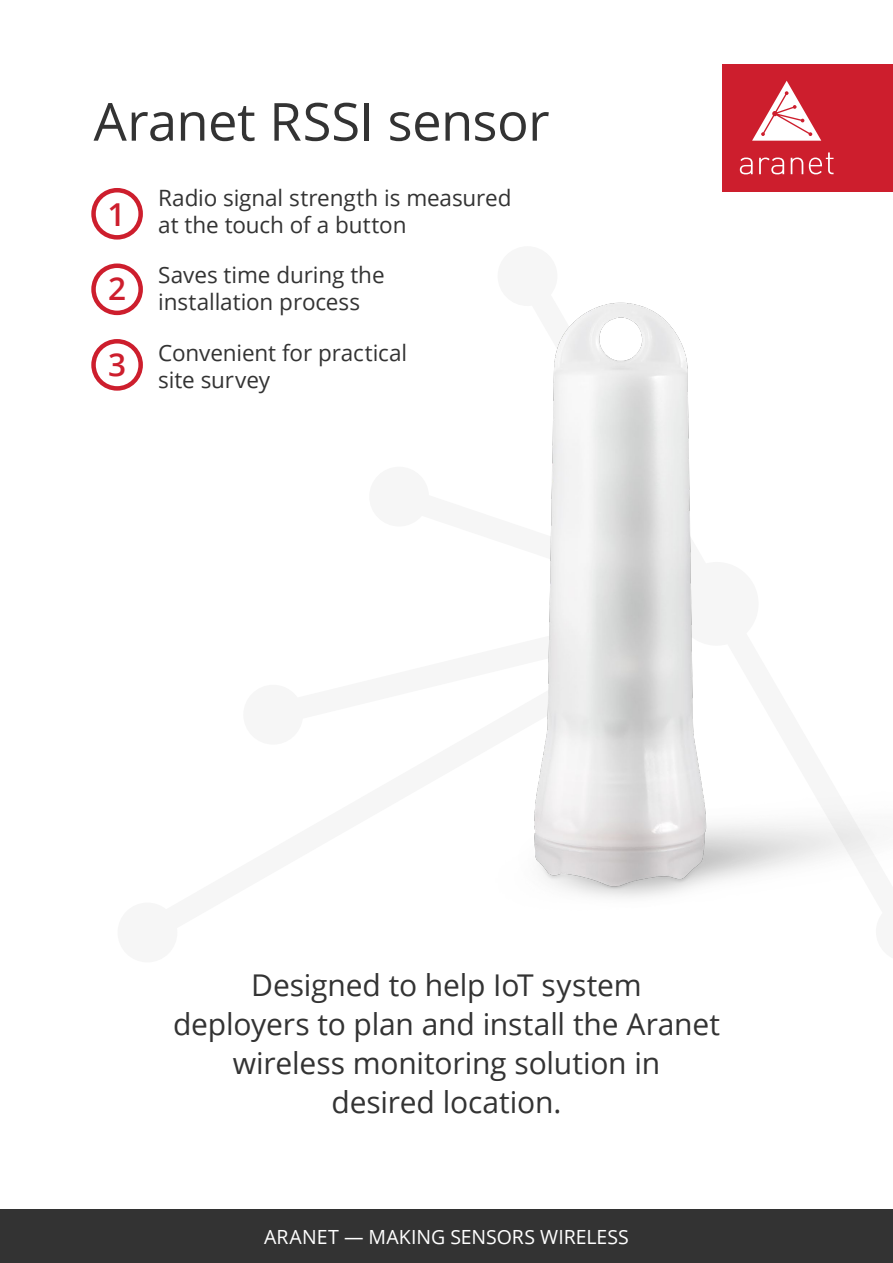
<style>
.page{position:relative;width:893px;height:1263px;background:#fff}
.page>*{position:absolute;margin:0;border:0;box-sizing:border-box;transform-origin:0 0}
.t1{font:52.5px "Open Sans";letter-spacing:-.01em;color:#333}
.t2{font:600 31.65px "Open Sans";color:#cd1e2d}
.t3{font:30px/39px "Open Sans";letter-spacing:-.005em;color:#333;text-align:center}
.t4{font:22.5px/27px "Open Sans";letter-spacing:-.005em;color:#333}
.t5{font:19.5px "Open Sans";letter-spacing:.005em;color:#fff}
</style>
<div class="page">
<div style="left:0;top:1210px;width:893px;height:53px;background:#333"></div>
<div style="left:723px;top:64px;width:170px;height:127px;background:#cd1e2d"></div>
<svg style="left:757px;top:81px;width:59px;height:50px"></svg>
<img style="left:534px;top:131px;width:359px;height:767px">
<div style="left:91px;top:188px;width:52px;height:52px;border:4px solid #cd1e2d;border-radius:50%"></div>
<div style="left:91px;top:263px;width:52px;height:52px;border:4px solid #cd1e2d;border-radius:50%"></div>
<div style="left:91px;top:339px;width:52px;height:52px;border:4px solid #cd1e2d;border-radius:50%"></div>
<h1 class="t1" style="left:94px;top:86px;width:457px">Aranet RSSI sensor</h1>
<h2 class="t2" style="left:107px;top:193px;width:20px">1</h2>
<h2 class="t2" style="left:108px;top:267px;width:20px">2</h2>
<h2 class="t2" style="left:108px;top:343px;width:20px">3</h2>
<p class="t4" style="left:158px;top:183px;width:355px">Radio signal strength is measured at the touch of a button</p>
<p class="t4" style="left:158px;top:261px;width:228px">Saves time during the installation process</p>
<p class="t4" style="left:158px;top:339px;width:250px">Convenient for practical site survey</p>
<h3 class="t3" style="left:173px;top:965px;width:548px">Designed to help IoT system<br>deployers to plan and install the Aranet wireless monitoring solution in<br>desired location.</h3>
<p class="t5" style="left:264px;top:1223px;width:366px">ARANET — MAKING SENSORS WIRELESS</p>
</div>
